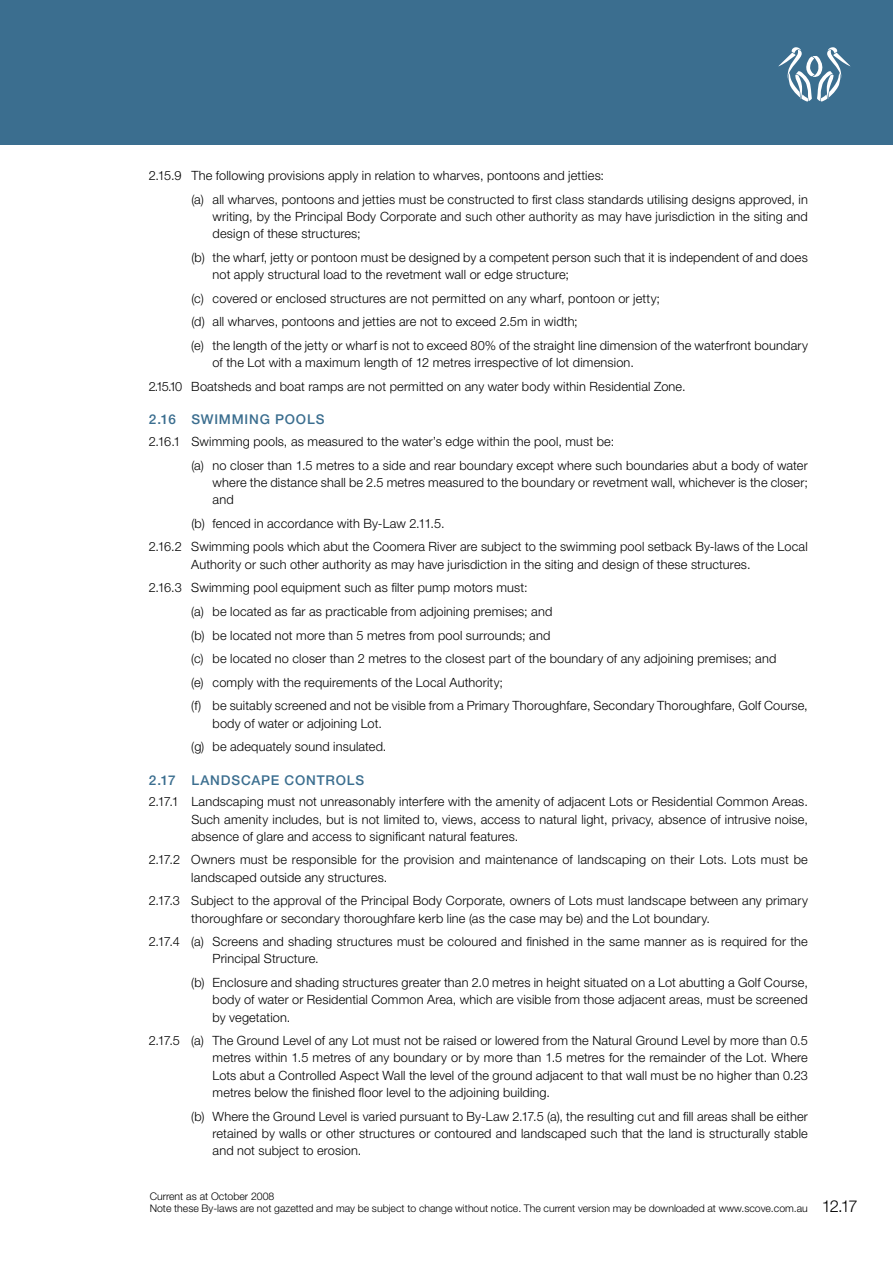
<style>
.page{position:relative;width:893px;height:1263px;background:#fff}
.page>*{position:absolute;margin:0;border:0;box-sizing:border-box;transform-origin:0 0}
.t1{font:300 16.5px "Helvetica Neue";color:#000}
.t2{font:500 13.5px "Helvetica Neue";letter-spacing:.06em;color:#3b6e8f}
.t3{font:300 12.75px/17.2px "Helvetica Neue";letter-spacing:.01em;color:#000}
.t4{font:300 10.5px/12px "Helvetica Neue";color:#000}
</style>
<div class="page">
<div style="left:0;top:0;width:893px;height:145px;background:#3b6e8f"></div>
<svg style="left:778px;top:47px;width:72px;height:55px"></svg>
<p class="t3" style="left:191px;top:163px;width:618px;line-height:23.7px;text-indent:-43px">2.15.9 The following provisions apply in relation to wharves, pontoons and jetties:<br>(a) all wharves, pontoons and jetties must be constructed to first class standards utilising designs approved, in</p>
<p class="t3" style="left:213px;top:208px;width:597px">writing, by the Principal Body Corporate and such other authority as may have jurisdiction in the siting and design of these structures;</p>
<p class="t3" style="left:213px;top:248px;width:597px;text-indent:-21px">(b) the wharf, jetty or pontoon must be designed by a competent person such that it is independent of and does not apply structural load to the revetment wall or edge structure;</p>
<p class="t3" style="left:191px;top:286px;width:618px;line-height:23.7px">(c) covered or enclosed structures are not permitted on any wharf, pontoon or jetty;<br>(d) all wharves, pontoons and jetties are not to exceed 2.5m in width;<br>(e) the length of the jetty or wharf is not to exceed 80% of the straight line dimension of the waterfront boundary</p>
<p class="t3" style="left:149px;top:351px;width:538px;line-height:23.7px;text-indent:64px">of the Lot with a maximum length of 12 metres irrespective of lot dimension.<br>2.15.10 Boatsheds and boat ramps are not permitted on any water body within Residential Zone.</p>
<p class="t2" style="left:149px;top:412px;width:177px">2.16 SWIMMING POOLS</p>
<p class="t3" style="left:191px;top:429px;width:618px;line-height:23.7px;text-indent:-43px">2.16.1 Swimming pools, as measured to the water’s edge within the pool, must be:<br>(a) no closer than 1.5 metres to a side and rear boundary except where such boundaries abut a body of water</p>
<p class="t3" style="left:213px;top:473px;width:597px">where the distance shall be 2.5 metres measured to the boundary or revetment wall, whichever is the closer; and</p>
<p class="t3" style="left:149px;top:511px;width:660px;line-height:23.7px;text-indent:43px">(b) fenced in accordance with By-Law 2.11.5.<br>2.16.2 Swimming pools which abut the Coomera River are subject to the swimming pool setback By-laws of the Local</p>
<p class="t3" style="left:191px;top:555px;width:561px">Authority or such other authority as may have jurisdiction in the siting and design of these structures.</p>
<p class="t3" style="left:149px;top:579px;width:380px">2.16.3 Swimming pool equipment such as filter pump motors must:</p>
<p class="t3" style="left:191px;top:602px;width:362px">(a) be located as far as practicable from adjoining premises; and</p>
<p class="t3" style="left:191px;top:626px;width:361px">(b) be located not more than 5 metres from pool surrounds; and</p>
<p class="t3" style="left:191px;top:650px;width:587px">(c) be located no closer than 2 metres to the closest part of the boundary of any adjoining premises; and</p>
<p class="t3" style="left:191px;top:673px;width:313px">(e) comply with the requirements of the Local Authority;</p>
<p class="t3" style="left:191px;top:697px;width:618px">(f) be suitably screened and not be visible from a Primary Thoroughfare, Secondary Thoroughfare, Golf Course,</p>
<p class="t3" style="left:191px;top:711px;width:197px;line-height:23.7px;text-indent:21px">body of water or adjoining Lot. (g) be adequately sound insulated.</p>
<p class="t2" style="left:149px;top:772px;width:217px">2.17 LANDSCAPE CONTROLS</p>
<p class="t3" style="left:191px;top:793px;width:618px;text-align:justify;text-indent:-43px">2.17.1 Landscaping must not unreasonably interfere with the amenity of adjacent Lots or Residential Common Areas.<br>Such amenity includes, but is not limited to, views, access to natural light, privacy, absence of intrusive noise, absence of glare and access to significant natural features.</p>
<p class="t3" style="left:191px;top:851px;width:618px;text-indent:-43px">2.17.2 Owners must be responsible for the provision and maintenance of landscaping on their Lots. Lots must be landscaped outside any structures.</p>
<p class="t3" style="left:191px;top:892px;width:618px;text-indent:-43px">2.17.3 Subject to the approval of the Principal Body Corporate, owners of Lots must landscape between any primary thoroughfare or secondary thoroughfare kerb line (as the case may be) and the Lot boundary.</p>
<p class="t3" style="left:213px;top:933px;width:597px;text-indent:-64px">2.17.4 (a) Screens and shading structures must be coloured and finished in the same manner as is required for the<br>Principal Structure.</p>
<p class="t3" style="left:213px;top:974px;width:597px;text-align:justify;text-indent:-21px">(b) Enclosure and shading structures greater than 2.0 metres in height situated on a Lot abutting a Golf Course, body of water or Residential Common Area, which are visible from those adjacent areas, must be screened by vegetation.</p>
<p class="t3" style="left:213px;top:1032px;width:597px;text-align:justify;text-indent:-64px">2.17.5 (a) The Ground Level of any Lot must not be raised or lowered from the Natural Ground Level by more than 0.5 metres within 1.5 metres of any boundary or by more than 1.5 metres for the remainder of the Lot. Where Lots abut a Controlled Aspect Wall the level of the ground adjacent to that wall must be no higher than 0.23 metres below the finished floor level to the adjoining building.</p>
<p class="t3" style="left:213px;top:1107px;width:597px;text-align:justify;text-indent:-21px">(b) Where the Ground Level is varied pursuant to By-Law 2.17.5 (a), the resulting cut and fill areas shall be either retained by walls or other structures or contoured and landscaped such that the land is structurally stable and not subject to erosion.</p>
<p class="t4" style="left:150px;top:1190px;width:660px">Current as at October 2008<br>Note these By-laws are not gazetted and may be subject to change without notice. The current version may be downloaded at www.scove.com.au</p>
<p class="t1" style="left:822px;top:1196px;width:37px">12.17</p>
</div>
